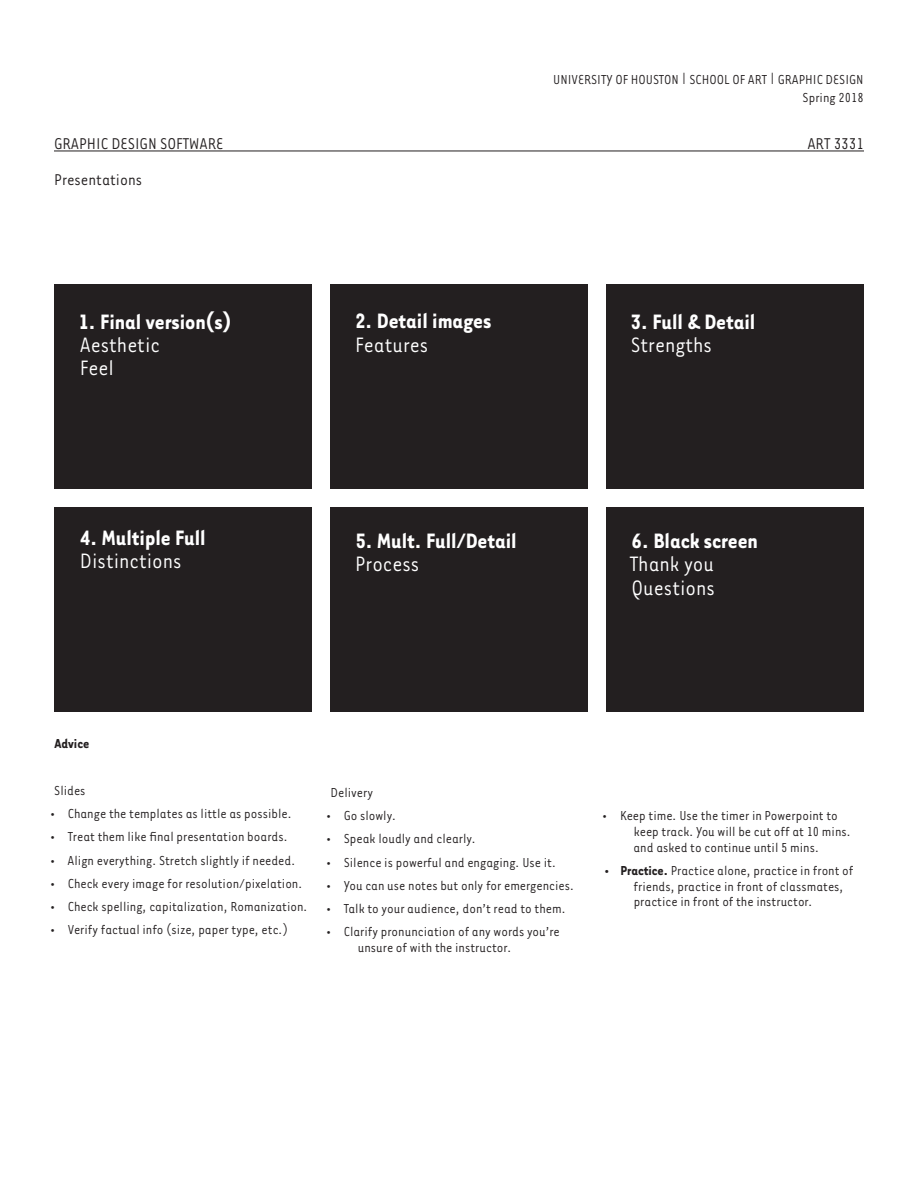
<style>
.page{position:relative;width:918px;height:1188px;background:#fff}
.page>*{position:absolute;margin:0;border:0;box-sizing:border-box;transform-origin:0 0}
.Body_Copy{font:700 24px "Tarzana Narrow";color:#fff}
.Body_Copy-2{font:24px "Tarzana Narrow";color:#fff}
.t1{font:18px "Tarzana Narrow";color:#231f20}
.Body_Copy-3{font:15px/15.8px "Tarzana Narrow";color:#231f20}
.Body_Copy-4{font:700 15px "Tarzana Narrow";color:#231f20}
.s1{font-weight:700}
</style>
<div class="page">
<hr style="left:54px;top:151px;width:810px;height:1px;background:#231f20">
<div style="left:54px;top:284px;width:258px;height:205px;background:#231f20"></div>
<div style="left:330px;top:284px;width:258px;height:205px;background:#231f20"></div>
<div style="left:606px;top:284px;width:258px;height:205px;background:#231f20"></div>
<div style="left:54px;top:508px;width:258px;height:204px;background:#231f20"></div>
<div style="left:330px;top:508px;width:258px;height:204px;background:#231f20"></div>
<div style="left:606px;top:508px;width:258px;height:204px;background:#231f20"></div>
<p class="Body_Copy-3" style="left:553px;top:70px;width:312px;line-height:18px;text-align:right">UNIVERSITY OF HOUSTON | SCHOOL OF ART | GRAPHIC DESIGN<br>Spring 2018</p>
<p class="t1" style="left:54px;top:133px;width:171px">GRAPHIC DESIGN SOFTWARE</p>
<p class="t1" style="left:807px;top:133px;width:58px">ART 3331</p>
<p class="t1" style="left:54px;top:169px;width:89px">Presentations</p>
<p class="Body_Copy" style="left:78px;top:306px;width:155px">1. Final version(s)</p>
<p class="Body_Copy-2" style="left:80px;top:330px;width:82px">Aesthetic</p>
<p class="Body_Copy-2" style="left:80px;top:353px;width:36px">Feel</p>
<p class="Body_Copy" style="left:355px;top:306px;width:138px">2. Detail images</p>
<p class="Body_Copy-2" style="left:355px;top:330px;width:75px">Features</p>
<p class="Body_Copy" style="left:631px;top:306px;width:126px">3. Full &amp; Detail</p>
<p class="Body_Copy-2" style="left:631px;top:330px;width:83px">Strengths</p>
<p class="Body_Copy" style="left:80px;top:522px;width:127px">4. Multiple Full</p>
<p class="Body_Copy-2" style="left:80px;top:546px;width:103px">Distinctions</p>
<p class="Body_Copy" style="left:355px;top:526px;width:163px">5. Mult. Full/Detail</p>
<p class="Body_Copy-2" style="left:355px;top:550px;width:66px">Process</p>
<p class="Body_Copy" style="left:632px;top:526px;width:128px">6. Black screen</p>
<p class="Body_Copy-2" style="left:630px;top:550px;width:86px">Thank you</p>
<p class="Body_Copy-2" style="left:632px;top:573px;width:85px">Questions</p>
<p class="Body_Copy-4" style="left:55px;top:734px;width:36px">Advice</p>
<p class="Body_Copy-3" style="left:54px;top:782px;width:33px">Slides</p>
<p class="Body_Copy-3" style="left:50px;top:805px;width:243px">• Change the templates as little as possible.</p>
<p class="Body_Copy-3" style="left:50px;top:828px;width:239px">• Treat them like final presentation boards.</p>
<p class="Body_Copy-3" style="left:50px;top:852px;width:247px">• Align everything. Stretch slightly if needed.</p>
<p class="Body_Copy-3" style="left:50px;top:875px;width:254px">• Check every image for resolution/pixelation.</p>
<p class="Body_Copy-3" style="left:50px;top:898px;width:259px">• Check spelling, capitalization, Romanization.</p>
<p class="Body_Copy-3" style="left:50px;top:921px;width:240px">• Verify factual info (size, paper type, etc.)</p>
<p class="Body_Copy-3" style="left:331px;top:784px;width:44px">Delivery</p>
<p class="Body_Copy-3" style="left:326px;top:807px;width:72px">• Go slowly.</p>
<p class="Body_Copy-3" style="left:326px;top:830px;width:151px">• Speak loudly and clearly.</p>
<p class="Body_Copy-3" style="left:326px;top:854px;width:232px">• Silence is powerful and engaging. Use it.</p>
<p class="Body_Copy-3" style="left:326px;top:877px;width:250px">• You can use notes but only for emergencies.</p>
<p class="Body_Copy-3" style="left:326px;top:900px;width:241px">• Talk to your audience, don’t read to them.</p>
<p class="Body_Copy-3" style="left:358px;top:923px;width:204px;text-indent:-32px">• Clarify pronunciation of any words you’re unsure of with the instructor.</p>
<p class="Body_Copy-3" style="left:634px;top:807px;width:219px;text-indent:-31px">• Keep time. Use the timer in Powerpoint to keep track. You will be cut off at 10 mins. and asked to continue until 5 mins.</p>
<p class="Body_Copy-3" style="left:634px;top:862px;width:221px;text-indent:-29px"><span class="s1">• Practice.</span> Practice alone, practice in front of friends, practice in front of classmates, practice in front of the instructor.</p>
</div>
